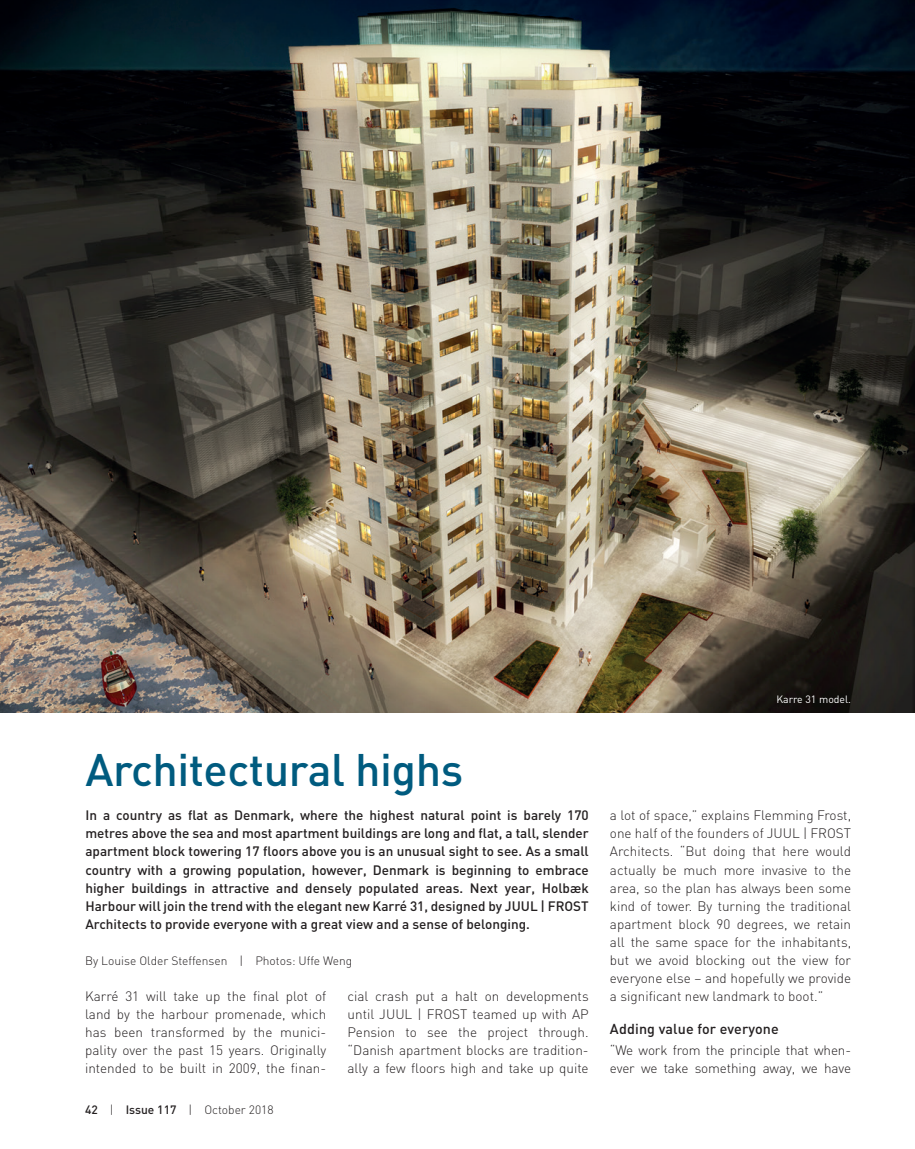
<style>
.page{position:relative;width:915px;height:1149px;background:#fff}
.page>*{position:absolute;margin:0;border:0;box-sizing:border-box;transform-origin:0 0}
.t1{font:500 45px "DIN";letter-spacing:-.01em;color:#005b7f}
.t2{font:500 14.25px "DIN";letter-spacing:.01em;color:#231f20}
.t3{font:300 13.5px/18px "DIN";color:#231f20;text-align:justify}
.t4{font:500 13.5px/18px "DIN";color:#231f20;text-align:justify}
.t5{font:300 12px "DIN";color:#231f20}
.t6{font:10.5px "DIN";color:#fff}
.s1{font-weight:500}
</style>
<div class="page">
<img style="left:0;top:0;width:914px;height:712px">
<h1 class="t1" style="left:85px;top:740px;width:379px">Architectural highs</h1>
<p class="t4" style="left:85px;top:805px;width:504px">In a country as flat as Denmark, where the highest natural point is barely 170 metres above the sea and most apartment buildings are long and flat, a tall, slender apartment block towering 17 floors above you is an unusual sight to see. As a small country with a growing population, however, Denmark is beginning to embrace higher buildings in attractive and densely populated areas. Next year, Holbæk Harbour will join the trend with the elegant new Karré 31, designed by JUUL | FROST Architects to provide everyone with a great view and a sense of belonging.</p>
<p class="t5" style="left:85px;top:952px;width:269px">By Louise Older Steffensen | Photos: Uffe Weng</p>
<p class="t3" style="left:85px;top:986px;width:242px">Karré 31 will take up the final plot of land by the harbour promenade, which has been transformed by the munici&shy;pality over the past 15 years. Originally intended to be built in 2009, the finan-</p>
<p class="t3" style="left:347px;top:986px;width:242px">cial crash put a halt on developments until JUUL | FROST teamed up with AP Pension to see the project through. “Danish apartment blocks are tradition&shy;ally a few floors high and take up quite</p>
<p class="t5" style="left:85px;top:1102px;width:190px"><span class="s1">42</span> | <span class="s1">Issue 117</span> | October 2018</p>
<p class="t6" style="left:776px;top:692px;width:76px">Karre 31 model.</p>
<p class="t3" style="left:609px;top:806px;width:242px">a lot of space,” explains Flemming Frost, one half of the founders of JUUL | FROST Architects. “But doing that here would actually be much more invasive to the area, so the plan has always been some kind of tower. By turning the traditional apartment block 90 degrees, we retain all the same space for the inhabitants, but we avoid blocking out the view for everyone else – and hopefully we provide a significant new landmark to boot.”</p>
<p class="t2" style="left:609px;top:1019px;width:170px">Adding value for everyone</p>
<p class="t3" style="left:609px;top:1040px;width:242px">“We work from the principle that when&shy;ever we take something away, we have</p>
</div>
